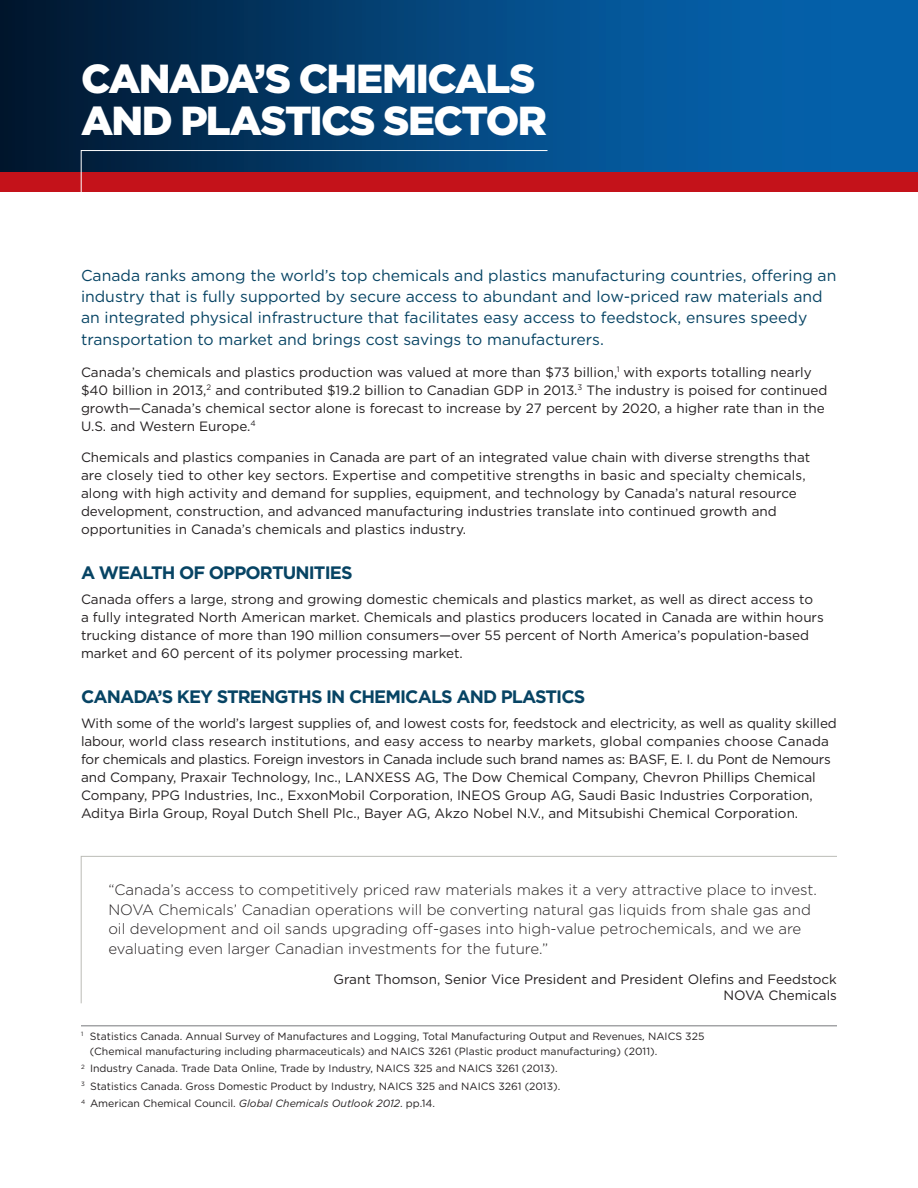
<style>
.page{position:relative;width:918px;height:1188px;background:#fff}
.page>*{position:absolute;margin:0;border:0;box-sizing:border-box;transform-origin:0 0}
.t1{font:900 40.5px/42px "Gotham";letter-spacing:-.045em;color:#fff}
.t2{font:700 18px "Gotham";letter-spacing:-.05em;color:#074464}
.Body{font:15.75px/21px "Gotham";color:#074464}
.t3{font:300 15px/19.5px "Gotham";color:#231f20}
.Body-2{font:13.5px/18px "Gotham";color:#231f20}
.Body-3{font:10.5px/17.4px "Gotham";color:#231f20}
.s1{font-style:italic}
</style>
<div class="page">
<div style="left:0;top:172px;width:918px;height:19px;background:#c4121a"></div>
<svg style="left:0;top:0;width:918px;height:172px;background:#034379"></svg>
<svg style="left:81px;top:150px;width:467px;height:42px"></svg>
<hr style="left:81px;top:1025px;width:756px;height:1px;background:#76787b">
<svg style="left:81px;top:856px;width:756px;height:148px"></svg>
<h2 class="t1" style="left:81px;top:57px;width:467px">CANADA’S CHEMICALS<br>AND PLASTICS SECTOR</h2>
<p class="Body" style="left:81px;top:264px;width:757px">Canada ranks among the world’s top chemicals and plastics manufacturing countries, offering an industry that is fully supported by secure access to abundant and low-priced raw materials and an integrated physical infrastructure that facilitates easy access to feedstock, ensures speedy</p>
<p class="Body" style="left:81px;top:329px;width:524px">transportation to market and brings cost savings to manufacturers.</p>
<p class="Body-2" style="left:81px;top:363px;width:748px">Canada’s chemicals and plastics production was valued at more than $73 billion,<sup>1</sup> with exports totalling nearly $40 billion in 2013,<sup>2</sup> and contributed $19.2 billion to Canadian GDP in 2013.<sup>3</sup> The industry is poised for continued growth—Canada’s chemical sector alone is forecast to increase by 27 percent by 2020, a higher rate than in the U.S. and Western Europe.<sup>4</sup></p>
<p class="Body-2" style="left:81px;top:448px;width:731px">Chemicals and plastics companies in Canada are part of an integrated value chain with diverse strengths that are closely tied to other key sectors. Expertise and competitive strengths in basic and specialty chemicals, along with high activity and demand for supplies, equipment, and technology by Canada’s natural resource development, construction, and advanced manufacturing industries translate into continued growth and opportunities in Canada’s chemicals and plastics industry.</p>
<h3 class="t2" style="left:81px;top:562px;width:273px">A WEALTH OF OPPORTUNITIES</h3>
<p class="Body-2" style="left:81px;top:590px;width:744px">Canada offers a large, strong and growing domestic chemicals and plastics market, as well as direct access to a fully integrated North American market. Chemicals and plastics producers located in Canada are within hours trucking distance of more than 190 million consumers—over 55 percent of North America’s population-based market and 60 percent of its polymer processing market.</p>
<h3 class="t2" style="left:81px;top:686px;width:506px">CANADA’S KEY STRENGTHS IN CHEMICALS AND PLASTICS</h3>
<p class="Body-2" style="left:81px;top:714px;width:757px">With some of the world’s largest supplies of, and lowest costs for, feedstock and electricity, as well as quality skilled labour, world class research institutions, and easy access to nearby markets, global companies choose Canada for chemicals and plastics. Foreign investors in Canada include such brand names as: BASF, E. I. du Pont de Nemours and Company, Praxair Technology, Inc., LANXESS AG, The Dow Chemical Company, Chevron Phillips Chemical Company, PPG Industries, Inc., ExxonMobil Corporation, INEOS Group AG, Saudi Basic Industries Corporation, Aditya Birla Group, Royal Dutch Shell Plc., Bayer AG, Akzo Nobel N.V., and Mitsubishi Chemical Corporation.</p>
<p class="t3" style="left:108px;top:880px;width:710px">“Canada’s access to competitively priced raw materials makes it a very attractive place to invest.<br>NOVA Chemicals’ Canadian operations will be converting natural gas liquids from shale gas and oil development and oil sands upgrading off-gases into high-value petrochemicals, and we are evaluating even larger Canadian investments for the future.”</p>
<p class="Body-2" style="left:333px;top:971px;width:505px;line-height:16.5px;text-align:right">Grant Thomson, Senior Vice President and President Olefins and Feedstock<br>NOVA Chemicals</p>
<p class="Body-3" style="left:90px;top:1028px;width:616px;line-height:15px;text-indent:-9px"><sup>1</sup> Statistics Canada. Annual Survey of Manufactures and Logging, Total Manufacturing Output and Revenues, NAICS 325 (Chemical manufacturing including pharmaceuticals) and NAICS 3261 (Plastic product manufacturing) (2011).</p>
<p class="Body-3" style="left:81px;top:1060px;width:481px"><sup>2</sup> Industry Canada. Trade Data Online, Trade by Industry, NAICS 325 and NAICS 3261 (2013).<br><sup>3</sup> Statistics Canada. Gross Domestic Product by Industry, NAICS 325 and NAICS 3261 (2013).<br><sup>4</sup> American Chemical Council. <span class="s1">Global Chemicals Outlook 2012</span>. pp.14.</p>
</div>
